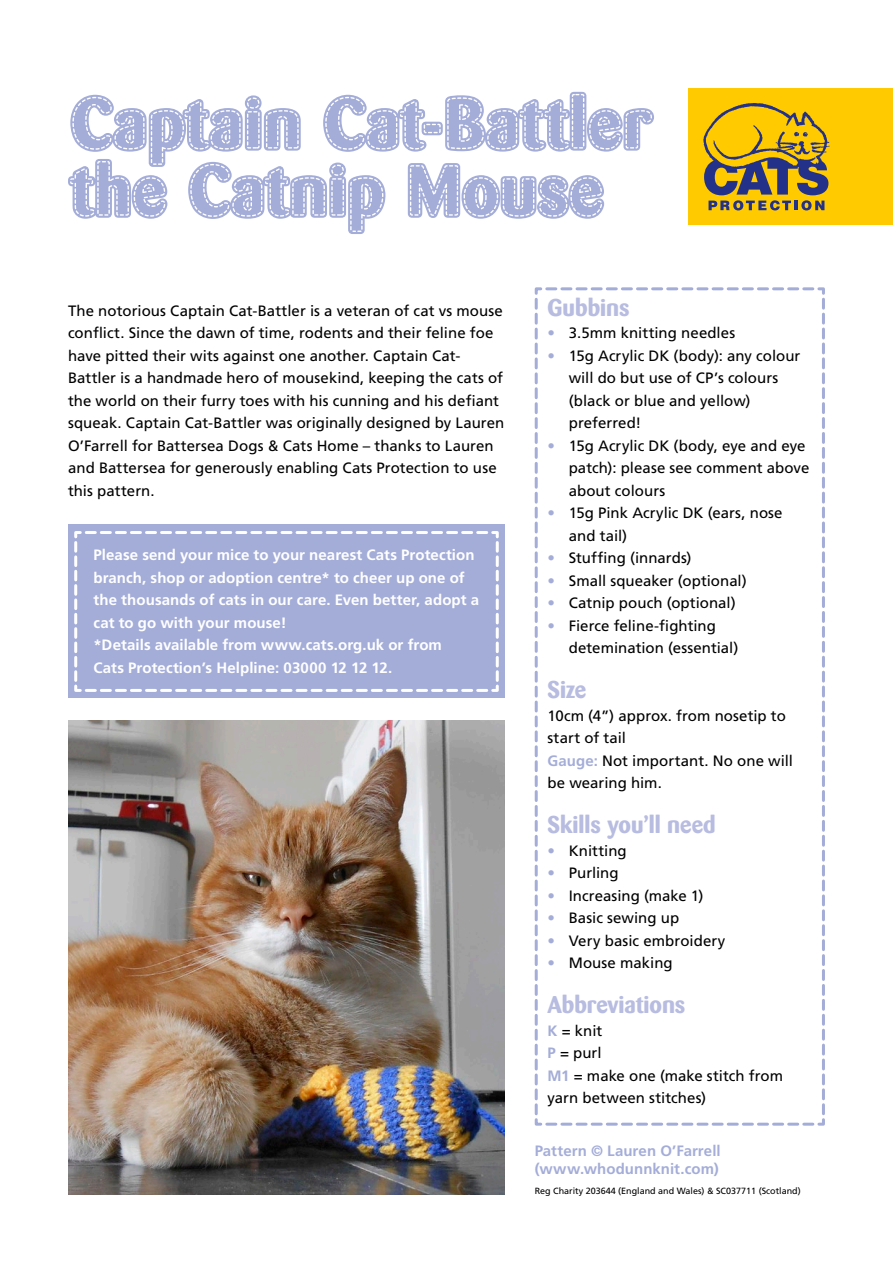
<style>
.page{position:relative;width:893px;height:1263px;background:#fff}
.page>*{position:absolute;margin:0;border:0;box-sizing:border-box;transform-origin:0 0}
.t1{font:700 24px "Barmeno BQ";color:#b7bce0}
.t2{font:15px/22.5px "Frutiger";letter-spacing:.005em;color:#000}
.t3{font:700 15px/22.5px "Frutiger";letter-spacing:.005em;color:#fff}
.t4{font:700 15px/18px "Frutiger";letter-spacing:.005em;color:#a4add8}
.t5{font:9px "Frutiger";color:#000}
.s1{color:#a4add8}
.s2{font-weight:700;color:#a4add8}
</style>
<div class="page">
<img style="left:68px;top:721px;width:437px;height:474px">
<div style="left:689px;top:88px;width:204px;height:137px;background:#ffcb00"></div>
<svg style="left:703px;top:103px;width:127px;height:107px"></svg>
<svg style="left:534px;top:287px;width:291px;height:839px"></svg>
<svg style="left:68px;top:92px;width:586px;height:142px"></svg>
<div style="left:68px;top:525px;width:437px;height:173px;background:#a4add8"></div>
<svg style="left:74px;top:531px;width:425px;height:161px"></svg>
<p class="t2" style="left:68px;top:299px;width:438px">The notorious Captain Cat-Battler is a veteran of cat vs mouse conflict. Since the dawn of time, rodents and their feline foe have pitted their wits against one another. Captain Cat-Battler is a handmade hero of mousekind, keeping the cats of the world on their furry toes with his cunning and his defiant squeak. Captain Cat-Battler was originally designed by Lauren O’Farrell for Battersea Dogs &amp; Cats Home – thanks to Lauren and Battersea for generously enabling Cats Protection to use this pattern.</p>
<p class="t3" style="left:94px;top:543px;width:387px">Please send your mice to your nearest Cats Protection branch, shop or adoption centre* to cheer up one of the thousands of cats in our care. Even better, adopt a cat to go with your mouse!<br>*Details available from www.cats.org.uk or from<br>Cats Protection’s Helpline: 03000 12 12 12.</p>
<h1 class="t1" style="left:547px;top:293px;width:84px">Gubbins</h1>
<p class="t2" style="left:547px;top:321px;width:189px"><span class="s1">•</span> 3.5mm knitting needles</p>
<p class="t2" style="left:569px;top:344px;width:233px;text-indent:-21px"><span class="s1">•</span> 15g Acrylic DK (body): any colour will do but use of CP’s colours (black or blue and yellow) preferred!</p>
<p class="t2" style="left:569px;top:434px;width:242px;text-indent:-21px"><span class="s1">•</span> 15g Acrylic DK (body, eye and eye patch): please see comment above about colours</p>
<p class="t2" style="left:569px;top:501px;width:215px;text-indent:-21px"><span class="s1">•</span> 15g Pink Acrylic DK (ears, nose and tail)</p>
<p class="t2" style="left:547px;top:546px;width:146px"><span class="s1">•</span> Stuffing (innards)</p>
<p class="t2" style="left:547px;top:569px;width:201px"><span class="s1">•</span> Small squeaker (optional)</p>
<p class="t2" style="left:547px;top:591px;width:190px"><span class="s1">•</span> Catnip pouch (optional)</p>
<p class="t2" style="left:569px;top:614px;width:171px;text-indent:-21px"><span class="s1">•</span> Fierce feline-fighting detemination (essential)</p>
<h1 class="t1" style="left:547px;top:675px;width:40px">Size</h1>
<p class="t2" style="left:547px;top:704px;width:247px">10cm (4”) approx. from nosetip to start of tail<br><span class="s2">Gauge:</span> Not important. No one will be wearing him.</p>
<h1 class="t1" style="left:547px;top:810px;width:170px">Skills you’ll need</h1>
<p class="t2" style="left:547px;top:839px;width:81px"><span class="s1">•</span> Knitting</p>
<p class="t2" style="left:547px;top:861px;width:73px"><span class="s1">•</span> Purling</p>
<p class="t2" style="left:547px;top:884px;width:157px"><span class="s1">•</span> Increasing (make 1)</p>
<p class="t2" style="left:547px;top:906px;width:133px"><span class="s1">•</span> Basic sewing up</p>
<p class="t2" style="left:547px;top:929px;width:179px"><span class="s1">•</span> Very basic embroidery</p>
<p class="t2" style="left:547px;top:951px;width:127px"><span class="s1">•</span> Mouse making</p>
<h1 class="t1" style="left:547px;top:990px;width:139px">Abbreviations</h1>
<p class="t2" style="left:547px;top:1019px;width:237px"><span class="s2">K</span> = knit<br><span class="s2">P</span> = purl<br><span class="s2">M1</span> = make one (make stitch from yarn between stitches)</p>
<p class="t4" style="left:535px;top:1142px;width:187px">Pattern © Lauren O’Farrell (www.whodunnknit.com)</p>
<p class="t5" style="left:535px;top:1186px;width:267px">Reg Charity 203644 (England and Wales) &amp; SC037711 (Scotland)</p>
</div>
